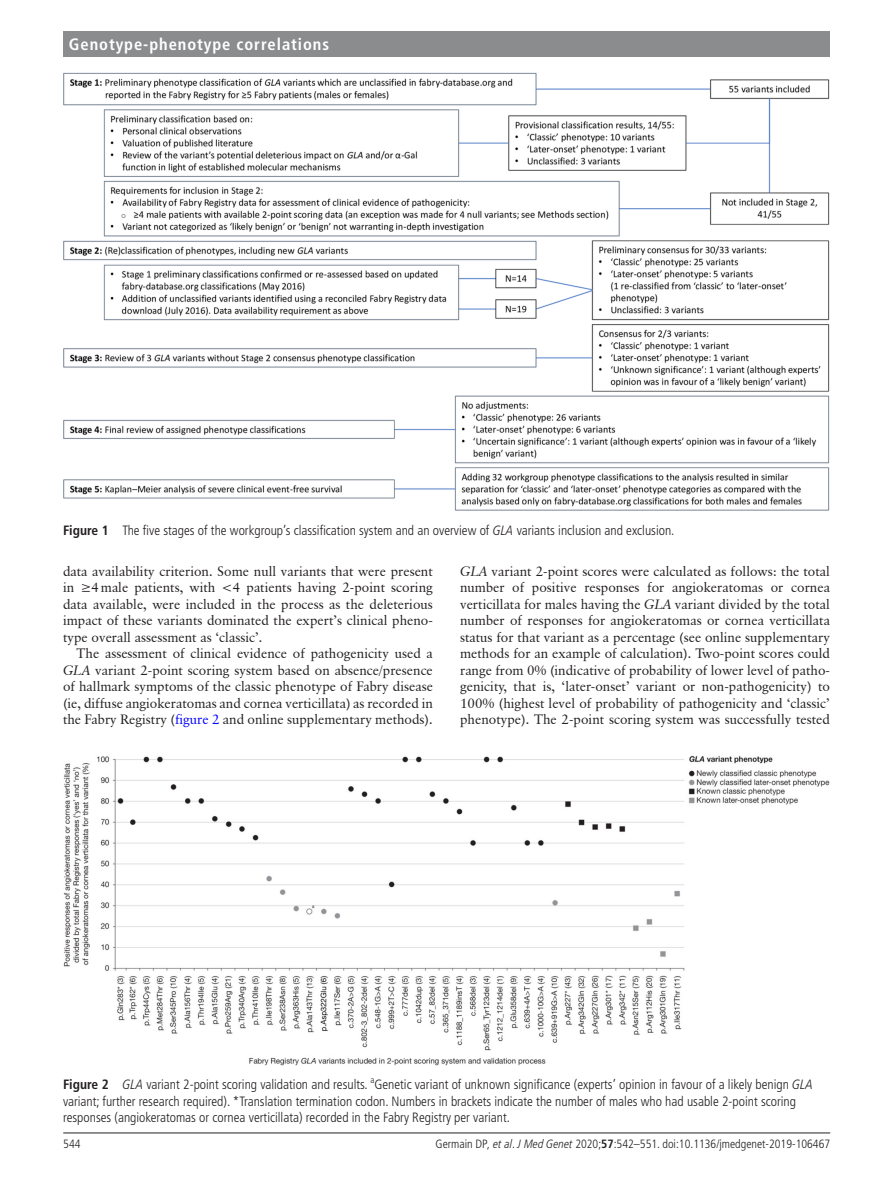
<style>
.page{position:relative;width:893px;height:1191px;background:#fff}
.page>*{position:absolute;margin:0;border:0;box-sizing:border-box;transform-origin:0 0}
.t1{font:700 condensed 16.5px "Frutiger LT Pro";letter-spacing:.055em;color:#fff}
.t2{font:13.5px/16.5px "Classical Garamond BT";color:#231f20;text-align:justify}
.t3{font:300 condensed 13.5px/16.5px "Frutiger LT Pro";color:#231f20}
.t4{font:300 condensed 12px "Frutiger LT Pro";color:#231f20}
.t5{font:300 condensed 9px "Frutiger LT Pro";color:#231f20}
.s1{font-weight:700}
.s2{font-style:italic}
.s3{color:#00f}
</style>
<div class="page">
<hr style="left:63px;top:1132px;width:767px;height:1px;background:#231f20">
<div style="left:63px;top:31px;width:767px;height:25px;background:#8a8c8e"></div>
<img style="left:63px;top:72px;width:767px;height:439px">
<img style="left:63px;top:755px;width:767px;height:310px">
<p class="t1" style="left:69px;top:34px;width:262px">Genotype-phenotype correlations</p>
<p class="t3" style="left:63px;top:522px;width:613px"><span class="s1">Figure 1</span> The five stages of the workgroup’s classification system and an overview of <span class="s2">GLA</span> variants inclusion and exclusion.</p>
<p class="t2" style="left:63px;top:562px;width:371px">data availability criterion. Some null variants that were present in ≥4male patients, with &lt;4 patients having 2--point scoring data available, were included in the process as the deleterious impact of these variants dominated the expert’s clinical pheno&shy;type overall assessment as ‘classic’.</p>
<p class="t2" style="left:63px;top:645px;width:371px;text-indent:14px">The assessment of clinical evidence of pathogenicity used a <span class="s2">GLA</span> variant 2-point scoring system based on absence/presence of hallmark symptoms of the classic phenotype of Fabry disease (ie, diffuse angiokeratomas and cornea verticillata) as recorded in the Fabry Registry (<span class="s3">figure 2</span> and online supplementary methods).</p>
<p class="t2" style="left:460px;top:562px;width:371px"><span class="s2">GLA</span> variant 2-point scores were calculated as follows: the total number of positive responses for angiokeratomas or cornea verticillata for males having the <span class="s2">GLA</span> variant divided by the total number of responses for angiokeratomas or cornea verticillata status for that variant as a percentage (see online supplementary methods for an example of calculation). Two-point scores could range from 0% (indicative of probability of lower level of patho&shy;genicity, that is, ‘later-onset’ variant or non-pathogenicity) to 100% (highest level of probability of pathogenicity and ‘classic’ phenotype). The 2-point scoring system was successfully tested</p>
<p class="t3" style="left:63px;top:1076px;width:306px"><span class="s1">Figure 2</span> <span class="s2">GLA</span> variant 2-point scoring validation and results.</p>
<p class="t5" style="left:370px;top:1074px;width:5px">a</p>
<p class="t3" style="left:63px;top:1076px;width:751px;text-indent:311px">Genetic variant of unknown significance (experts’ opinion in favour of a likely benign <span class="s2">GLA </span>variant; further research required). *Translation termination codon. N umbers in brackets indicate the number of males who had usable 2-point scoring responses (angiokeratomas or cornea verticillata) recorded in the Fabry Registry per variant.</p>
<p class="t4" style="left:63px;top:1136px;width:19px">544</p>
<p class="t4" style="left:436px;top:1136px;width:396px">Germain DP<span class="s2">, et al</span>. <span class="s2">J Med Genet</span> 2020;<span class="s1">57</span>:542–551. doi:10.1136/jmedgenet-2019-106467</p>
</div>
